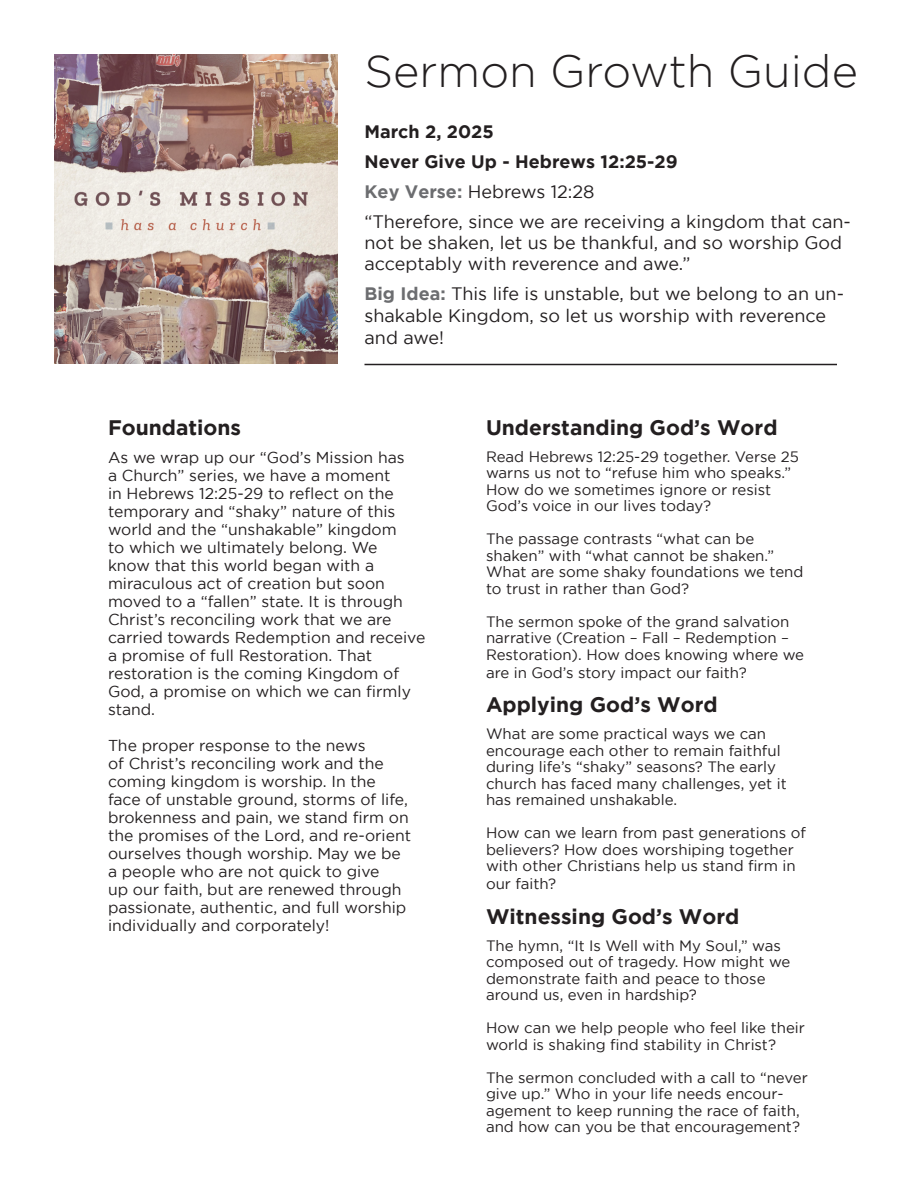
<style>
.page{position:relative;width:918px;height:1188px;background:#fff}
.page>*{position:absolute;margin:0;border:0;box-sizing:border-box;transform-origin:0 0}
.t1{font:300 45px "Gotham";color:#231f20}
.sub_header{font:700 21px "Gotham";color:#231f20}
.t2{font:18px/30px "Gotham";color:#231f20}
.body{font:15.75px/18px "Gotham";color:#231f20}
.body-2{font:15px/16.5px "Gotham";color:#231f20}
.s1{font-weight:700}
.s2{font-weight:700;color:#6c6d70}
</style>
<div class="page">
<hr style="left:364px;top:364px;width:473px;height:1px;background:#231f20">
<img style="left:54px;top:54px;width:284px;height:310px">
<p class="t1" style="left:364px;top:46px;width:495px">Sermon Growth Guide</p>
<p class="t2" style="left:364px;top:116px;width:488px"><span class="s1">March 2, 2025<br>Never Give Up - Hebrews 12:25-29<br></span><span class="s2">Key Verse:</span> Hebrews 12:28<br>“Therefore, since we are receiving a kingdom that can-</p>
<p class="t2" style="left:364px;top:231px;width:479px;line-height:21.6px">not be shaken, let us be thankful, and so worship God acceptably with reverence and awe.”</p>
<p class="t2" style="left:364px;top:283px;width:481px;line-height:21.6px"><span class="s2">Big Idea:</span> This life is unstable, but we belong to an un&shy;shakable Kingdom, so let us worship with reverence and awe!</p>
<p class="sub_header" style="left:108px;top:415px;width:135px">Foundations</p>
<p class="body" style="left:108px;top:448px;width:319px">As we wrap up our “God’s Mission has<br>a Church” series, we have a moment<br>in Hebrews 12:25-29 to reflect on the temporary and “shaky” nature of this world and the “unshakable” kingdom<br>to which we ultimately belong. We<br>know that this world began with a miraculous act of creation but soon moved to a “fallen” state. It is through Christ’s reconciling work that we are carried towards Redemption and receive a promise of full Restoration. That restoration is the coming Kingdom of God, a promise on which we can firmly stand.</p>
<p class="body" style="left:108px;top:736px;width:305px">The proper response to the news<br>of Christ’s reconciling work and the coming kingdom is worship. In the face of unstable ground, storms of life, brokenness and pain, we stand firm on the promises of the Lord, and re-orient ourselves though worship. May we be a people who are not quick to give<br>up our faith, but are renewed through passionate, authentic, and full worship individually and corporately!</p>
<p class="sub_header" style="left:486px;top:415px;width:293px">Understanding God’s Word</p>
<p class="body-2" style="left:486px;top:448px;width:315px">Read Hebrews 12:25-29 together. Verse 25 warns us not to “refuse him who speaks.” How do we sometimes ignore or resist God’s voice in our lives today?</p>
<p class="body-2" style="left:486px;top:530px;width:319px">The passage contrasts “what can be shaken” with “what cannot be shaken.” What are some shaky foundations we tend to trust in rather than God?</p>
<p class="body-2" style="left:486px;top:613px;width:320px">The sermon spoke of the grand salvation narrative (Creation – Fall – Redemption –<br>Restoration). How does knowing where we</p>
<p class="body-2" style="left:486px;top:664px;width:262px">are in God’s story impact our faith?</p>
<p class="sub_header" style="left:486px;top:693px;width:233px">Applying God’s Word</p>
<p class="body-2" style="left:486px;top:725px;width:302px">What are some practical ways we can encourage each other to remain faithful during life’s “shaky” seasons? The early church has faced many challenges, yet it has remained unshakable.</p>
<p class="body-2" style="left:486px;top:824px;width:321px">How can we learn from past generations of believers? How does worshiping together with other Christians help us stand firm in</p>
<p class="body-2" style="left:486px;top:875px;width:72px">our faith?</p>
<p class="sub_header" style="left:486px;top:904px;width:255px">Witnessing God’s Word</p>
<p class="body-2" style="left:486px;top:937px;width:306px">The hymn, “It Is Well with My Soul,” was composed out of tragedy. How might we demonstrate faith and peace to those around us, even in hardship?</p>
<p class="body-2" style="left:486px;top:1019px;width:320px">How can we help people who feel like their world is shaking find stability in Christ?</p>
<p class="body-2" style="left:486px;top:1069px;width:323px">The sermon concluded with a call to “never give up.” Who in your life needs encour&shy;agement to keep running the race of faith, and how can you be that encouragement?</p>
</div>
